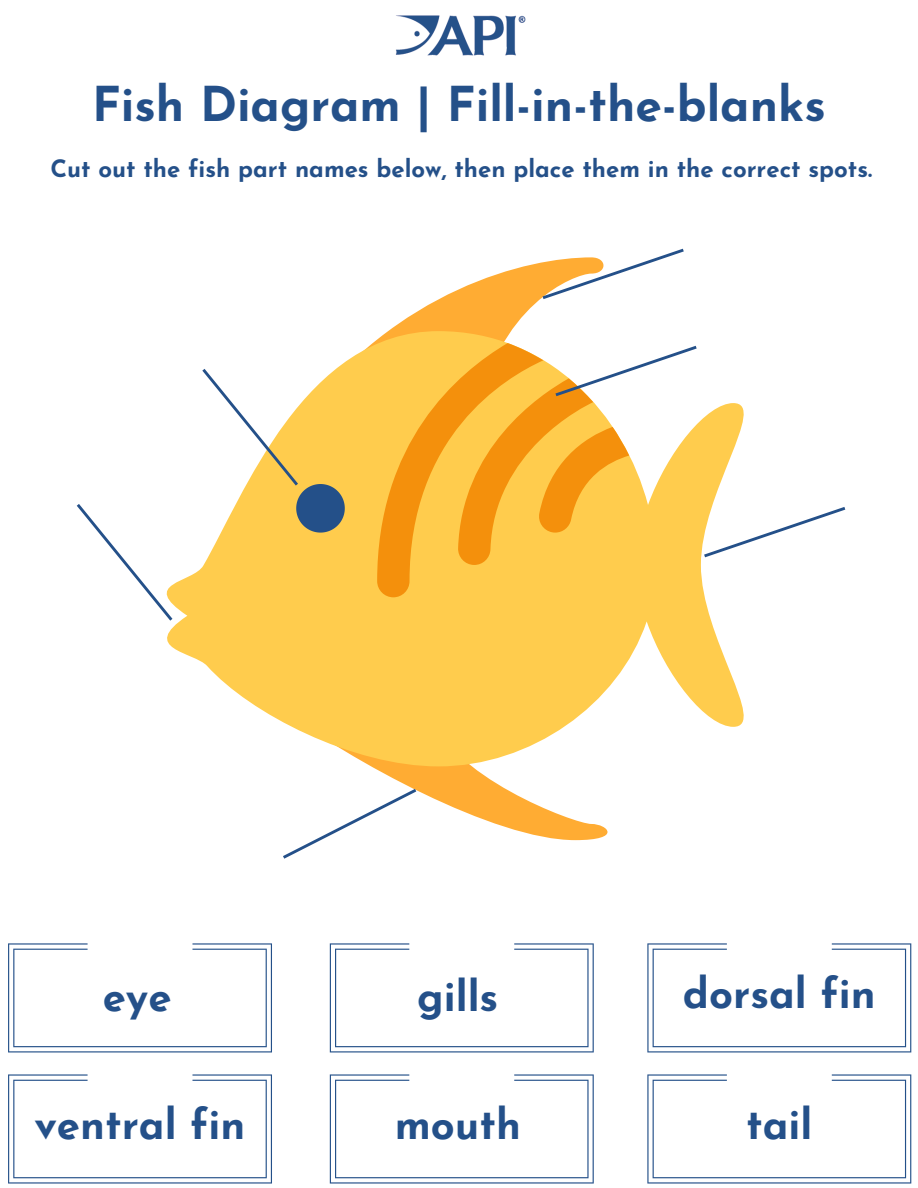
<style>
.page{position:relative;width:918px;height:1188px;background:#fff}
.page>*{position:absolute;margin:0;border:0;box-sizing:border-box;transform-origin:0 0}
.t1{font:700 48px "Josefin Sans";color:#245089}
.t2{font:700 42px "Josefin Sans";color:#245089}
.t3{font:700 24px "Josefin Sans";color:#245089}
</style>
<div class="page">
<img style="left:395px;top:15px;width:131px;height:41px">
<svg style="left:370px;top:262px;width:238px;height:578px"></svg>
<svg style="left:167px;top:331px;width:577px;height:435px;fill:#ffcc4d"></svg>
<svg style="left:8px;top:943px;width:264px;height:109px"></svg>
<svg style="left:8px;top:1074px;width:264px;height:110px"></svg>
<svg style="left:330px;top:943px;width:264px;height:109px"></svg>
<svg style="left:330px;top:1074px;width:264px;height:110px"></svg>
<svg style="left:647px;top:943px;width:264px;height:109px"></svg>
<svg style="left:647px;top:1074px;width:264px;height:110px"></svg>
<svg style="left:77px;top:504px;width:95px;height:117px"></svg>
<svg style="left:283px;top:789px;width:133px;height:70px"></svg>
<svg style="left:202px;top:369px;width:143px;height:164px"></svg>
<svg style="left:543px;top:249px;width:141px;height:50px"></svg>
<svg style="left:377px;top:343px;width:320px;height:254px;background:#fbc558"></svg>
<svg style="left:704px;top:507px;width:141px;height:50px"></svg>
<h1 class="t1" style="left:92px;top:85px;width:735px">Fish Diagram | Fill-in-the-blanks</h1>
<p class="t3" style="left:50px;top:159px;width:823px">Cut out the fish part names below, then place them in the correct spots.</p>
<h2 class="t2" style="left:103px;top:980px;width:70px">eye</h2>
<h2 class="t2" style="left:35px;top:1107px;width:212px">ventral fin</h2>
<h2 class="t2" style="left:417px;top:980px;width:83px">gills</h2>
<h2 class="t2" style="left:683px;top:976px;width:194px">dorsal fin</h2>
<h2 class="t2" style="left:395px;top:1107px;width:128px">mouth</h2>
<h2 class="t2" style="left:746px;top:1107px;width:68px">tail</h2>
</div>
